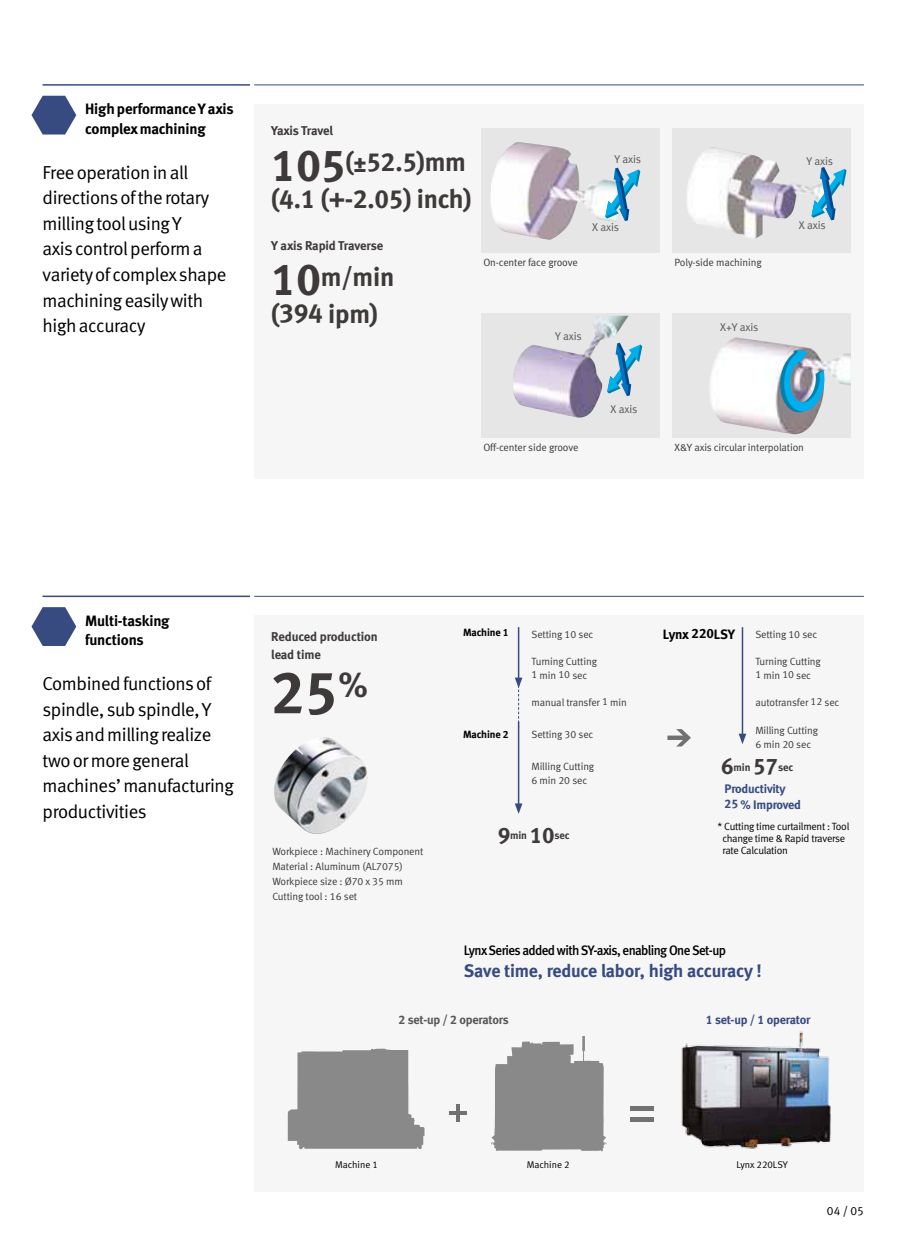
<style>
.page{position:relative;width:915px;height:1255px;background:#fff}
.page>*{position:absolute;margin:0;border:0;box-sizing:border-box;transform-origin:0 0}
.t1{font:60px "Meta Bold LF";color:#3e3a39}
.t2{font:26.25px/36.5px "Meta Bold LF";letter-spacing:-.01em;color:#3e3a39}
.t3{font:18.75px/25.5px "Meta Normal LF";letter-spacing:-.02em;color:#000}
.t4{font:18px "Meta Bold LF";letter-spacing:-.01em;color:#374b80}
.t5{font:15px/19.5px "Meta Bold LF";letter-spacing:-.01em;color:#000}
.t6{font:13.65px "Meta Medium LF";letter-spacing:-.045em;color:#000;scale:.95 1}
.t7{font:13.5px "Meta Bold LF";letter-spacing:-.015em;color:#000}
.t8{font:12.75px/18px "Meta Bold LF";letter-spacing:-.01em;color:#3e3a39}
.t9{font:12.3px/15.8px "Meta Bold LF";letter-spacing:-.02em;color:#374b80}
.t10{font:12.3px "Meta Bold LF";letter-spacing:-.02em;color:#595757}
.t11{font:12px "Meta Normal LF";color:#000}
.t12{font:11.1px "Meta Normal LF";letter-spacing:-.02em;color:#595757}
.t13{font:10.65px "Meta Bold LF";letter-spacing:-.01em;color:#3e3a39}
.t14{font:10.5px/13.5px "Meta Normal LF";letter-spacing:-.01em;color:#3e3a39}
.t15{font:10.5px/12px "Meta Normal LF";letter-spacing:-.025em;color:#000}
.t16{font:10.5px "Meta Bold LF";letter-spacing:-.01em;color:#000}
.t17{font:9.75px "Meta Normal LF";color:#000}
.s1{font-size:45px}
.s2{font-size:22.5px}
</style>
<div class="page">
<svg style="left:31px;top:96px;width:45px;height:38px"></svg>
<svg style="left:31px;top:607px;width:45px;height:39px"></svg>
<hr style="left:254px;top:596px;width:609px;height:1px;background:#374b80">
<hr style="left:43px;top:595px;width:207px;height:2px;background:#374b80">
<hr style="left:254px;top:85px;width:609px;height:1px;background:#374b80">
<hr style="left:43px;top:84px;width:207px;height:2px;background:#374b80">
<div style="left:254px;top:104px;width:609px;height:374px;background:#f6f6f6"></div>
<div style="left:481px;top:314px;width:178px;height:124px;background:#e6e6e6"></div>
<img style="left:513px;top:316px;width:115px;height:102px">
<svg style="left:607px;top:343px;width:35px;height:53px"></svg>
<div style="left:672px;top:314px;width:178px;height:124px;background:#e6e6e6"></div>
<img style="left:710px;top:337px;width:140px;height:97px">
<svg style="left:777px;top:350px;width:49px;height:66px"></svg>
<div style="left:672px;top:129px;width:178px;height:124px;background:#e6e6e6"></div>
<img style="left:687px;top:147px;width:124px;height:92px">
<svg style="left:811px;top:167px;width:35px;height:53px"></svg>
<div style="left:481px;top:129px;width:178px;height:124px;background:#e6e6e6"></div>
<img style="left:491px;top:142px;width:125px;height:98px">
<svg style="left:605px;top:168px;width:35px;height:53px"></svg>
<div style="left:254px;top:615px;width:609px;height:576px;background:#f6f6f6"></div>
<svg style="left:667px;top:729px;width:23px;height:17px"></svg>
<hr style="left:741px;top:627px;width:2px;height:109px;background:#374b80">
<svg style="left:738px;top:733px;width:8px;height:11px"></svg>
<hr style="left:517px;top:627px;width:2px;height:53px;background:#374b80">
<svg style="left:514px;top:677px;width:8px;height:50px"></svg>
<hr style="left:517px;top:721px;width:2px;height:84px;background:#374b80">
<svg style="left:514px;top:803px;width:8px;height:11px"></svg>
<div style="left:630px;top:1105px;width:23px;height:5px;background:#727171"></div>
<div style="left:630px;top:1117px;width:23px;height:5px;background:#727171"></div>
<hr style="left:456px;top:1103px;width:3px;height:18px;background:#727171">
<svg style="left:449px;top:1110px;width:18px;height:4px"></svg>
<img style="left:274px;top:737px;width:94px;height:97px">
<img style="left:681px;top:1031px;width:150px;height:118px">
<svg style="left:288px;top:1048px;width:136px;height:101px;background:#9a9a9a"></svg>
<svg style="left:491px;top:1036px;width:115px;height:115px"></svg>
<h3 class="t5" style="left:85px;top:99px;width:150px">HighperformanceYaxis complexmachining</h3>
<h3 class="t3" style="left:43px;top:159px;width:185px">Free operation in all directions of the rotary milling tool using Y<br>axis control perform a variety of complex shape machining easily with high accuracy</h3>
<p class="t8" style="left:271px;top:121px;width:63px">Yaxis Travel</p>
<h2 class="t2" style="left:271px;top:143px;width:202px"><span class="s1">105</span>(±52.5)mm (4.1 (+-2.05) inch)</h2>
<p class="t8" style="left:271px;top:236px;width:113px">Y axis Rapid Traverse</p>
<h2 class="t2" style="left:271px;top:258px;width:124px"><span class="s1">10</span>m/min (394 ipm)</h2>
<p class="t12" style="left:614px;top:152px;width:28px">Y axis</p>
<p class="t12" style="left:806px;top:154px;width:28px">Y axis</p>
<p class="t12" style="left:592px;top:220px;width:28px">X axis</p>
<p class="t12" style="left:798px;top:219px;width:28px">X axis</p>
<p class="t14" style="left:483px;top:255px;width:96px">On-center face groove</p>
<p class="t14" style="left:674px;top:255px;width:89px">Poly-side machining</p>
<p class="t12" style="left:555px;top:330px;width:28px">Y axis</p>
<p class="t12" style="left:720px;top:321px;width:40px">X+Y axis</p>
<p class="t12" style="left:610px;top:402px;width:28px">X axis</p>
<p class="t14" style="left:483px;top:440px;width:97px">Off-center side groove</p>
<p class="t14" style="left:674px;top:440px;width:131px">X&amp;Y axis circular interpolation</p>
<h3 class="t5" style="left:85px;top:610px;width:86px">Multi-tasking functions</h3>
<h3 class="t3" style="left:43px;top:671px;width:193px">Combined functions of spindle, sub spindle, Y axis and milling realize two or more general machines’ manufacturing productivities</h3>
<p class="t8" style="left:271px;top:627px;width:108px">Reduced production lead time</p>
<h1 class="t1" style="left:271px;top:654px;width:98px">25<sup>%</sup></h1>
<p class="t14" style="left:272px;top:843px;width:152px;line-height:15px">Workpiece : Machinery Component<br>Material : Aluminum (AL7075)<br>Workpiece size : Ø70 x 35 mm<br>Cutting tool : 16 set</p>
<p class="t16" style="left:463px;top:626px;width:47px">Machine 1</p>
<p class="t16" style="left:463px;top:727px;width:47px">Machine 2</p>
<p class="t14" style="left:531px;top:627px;width:63px">Setting 10 sec</p>
<p class="t7" style="left:662px;top:625px;width:73px">Lynx 220LSY</p>
<p class="t14" style="left:531px;top:654px;width:67px">Turning Cutting<br>1 min 10 sec</p>
<p class="t14" style="left:531px;top:695px;width:97px">manual transfer 1 min</p>
<p class="t14" style="left:531px;top:727px;width:63px">Setting 30 sec</p>
<p class="t14" style="left:531px;top:759px;width:64px">Milling Cutting<br>6 min 20 sec</p>
<p class="t14" style="left:755px;top:627px;width:63px">Setting 10 sec</p>
<p class="t14" style="left:755px;top:654px;width:67px">Turning Cutting<br>1 min 10 sec</p>
<p class="t14" style="left:755px;top:695px;width:86px">autotransfer 12 sec</p>
<p class="t14" style="left:755px;top:723px;width:64px">Milling Cutting<br>6 min 20 sec</p>
<p class="t13" style="left:720px;top:760px;width:74px"><span class="s2">6</span>min <span class="s2">57</span>sec</p>
<p class="t9" style="left:724px;top:780px;width:78px">Productivity<br>25 % Improved</p>
<p class="t13" style="left:497px;top:828px;width:74px"><span class="s2">9</span>min <span class="s2">10</span>sec</p>
<p class="t15" style="left:722px;top:820px;width:128px;text-indent:-5px">* Cutting time curtailment : Tool change time &amp; Rapid traverse rate Calculation</p>
<h3 class="t6" style="left:463px;top:942px;width:277px">LynxSeries added with SY-axis, enabling One Set-up</h3>
<h3 class="t4" style="left:463px;top:959px;width:299px">Save time, reduce labor, high accuracy !</h3>
<p class="t10" style="left:398px;top:1011px;width:112px">2 set-up / 2 operators</p>
<p class="t9" style="left:705px;top:1011px;width:106px">1 set-up / 1 operator</p>
<p class="t17" style="left:335px;top:1158px;width:44px">Machine 1</p>
<p class="t17" style="left:526px;top:1158px;width:44px">Machine 2</p>
<p class="t17" style="left:736px;top:1158px;width:53px">Lynx 220LSY</p>
<p class="t11" style="left:826px;top:1203px;width:39px">04/05</p>
</div>
